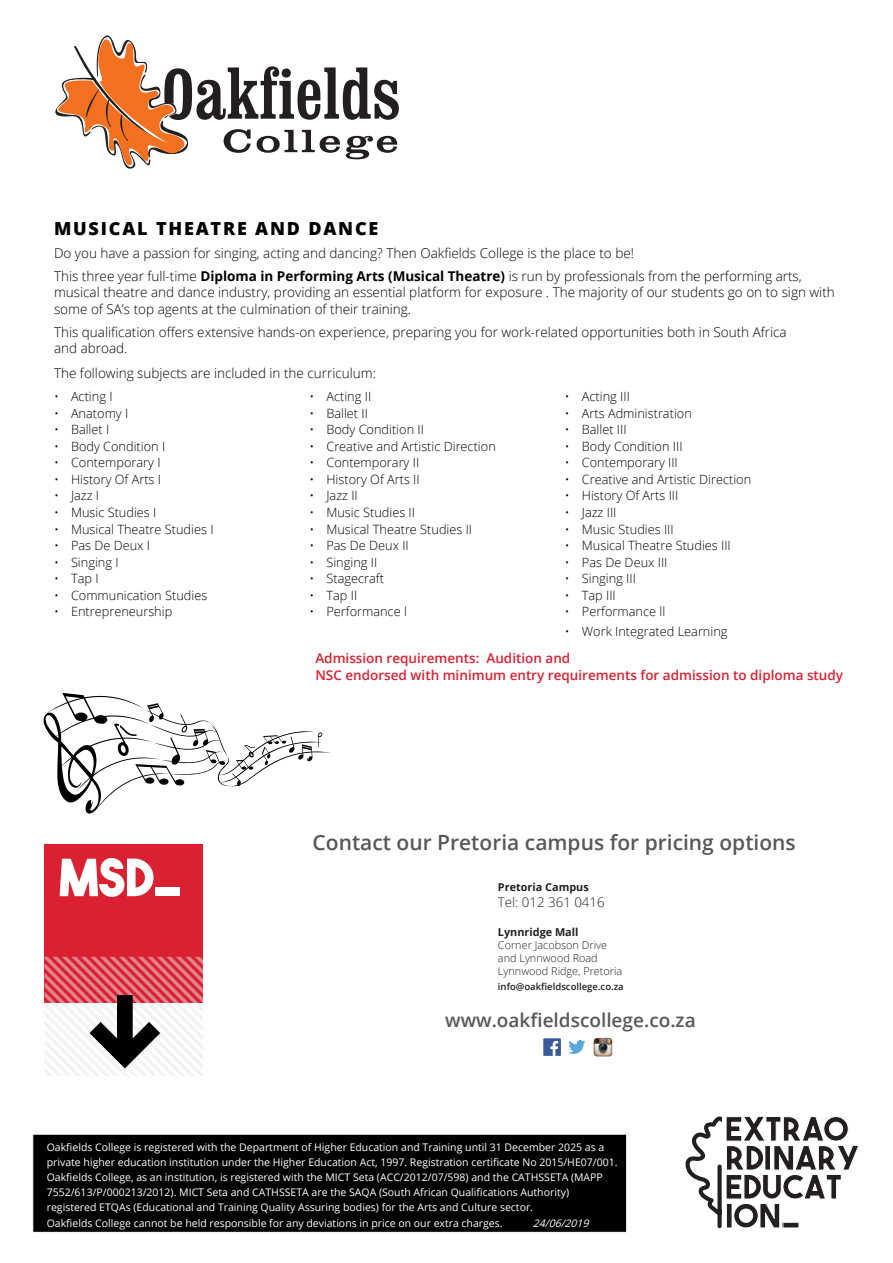
<style>
.page{position:relative;width:893px;height:1263px;background:#fff}
.page>*{position:absolute;margin:0;border:0;box-sizing:border-box;transform-origin:0 0}
.t1{font:51px "The Bold Font";color:#fff}
.t2{font:600 21px "Open Sans";color:#57585a}
.t3{font:600 19.05px "Open Sans";color:#57585a}
.t4{font:800 18px "Open Sans";letter-spacing:.1em;color:#000}
.t5{font:300 13.5px/16.5px "Open Sans";color:#000}
.t6{font:600 13.5px/17px "Open Sans";color:#da2031}
.t7{font:300 13.35px "Open Sans";color:#231f20}
.t8{font:300 12.75px "Open Sans";color:#000}
.t9{font:300 10.8px/13px "Open Sans";color:#231f20}
.t10{font:700 10.8px "Open Sans";color:#231f20}
.t11{font:10.5px/15px "Open Sans";color:#fff}
.t12{font:italic 10.5px "Open Sans";color:#fff}
.t13{font:600 9.45px "Open Sans";color:#231f20}
.s1{font-weight:700}
</style>
<div class="page">
<svg style="left:43px;top:692px;width:288px;height:122px"></svg>
<div style="left:45px;top:844px;width:158px;height:158px;background:#da2031"></div>
<svg style="left:45px;top:957px;width:158px;height:119px"></svg>
<svg style="left:55px;top:35px;width:344px;height:134px"></svg>
<svg style="left:685px;top:1116px;width:173px;height:112px"></svg>
<div style="left:717px;top:1164px;width:5px;height:64px;background:#231f20;border-radius:2px"></div>
<div style="left:33px;top:1134px;width:594px;height:98px;background:#000"></div>
<div style="left:543px;top:1038px;width:18px;height:18px;background:#3b5a9a"></div>
<svg style="left:550px;top:1041px;width:8px;height:15px"></svg>
<svg style="left:568px;top:1040px;width:17px;height:14px"></svg>
<img style="left:593px;top:1037px;width:20px;height:20px">
<h3 class="t4" style="left:54px;top:215px;width:326px">MUSICAL THEATRE AND DANCE</h3>
<p class="t5" style="left:54px;top:241px;width:749px;line-height:23px">Do you have a passion for singing, acting and dancing? Then Oakfields College is the place to be!<br>This three year full-time <span class="s1">Diploma in Performing Arts (Musical Theatre)</span> is run by professionals from the performing arts,</p>
<p class="t5" style="left:54px;top:284px;width:782px">musical theatre and dance industry, providing an essential platform for exposure . The majority of our students go on to sign with some of SA’s top agents at the culmination of their training.</p>
<p class="t5" style="left:54px;top:323px;width:734px">This qualification offers extensive hands-on experience, preparing you for work-related opportunities both in South Africa and abroad.</p>
<p class="t5" style="left:54px;top:364px;width:323px">The following subjects are included in the curriculum:</p>
<p class="t8" style="left:54px;top:388px;width:60px">• Acting I</p>
<p class="t8" style="left:54px;top:404px;width:76px">• Anatomy I</p>
<p class="t8" style="left:54px;top:421px;width:57px">• Ballet I</p>
<p class="t8" style="left:54px;top:437px;width:113px">• Body Condition I</p>
<p class="t8" style="left:54px;top:454px;width:108px">• Contemporary I</p>
<p class="t8" style="left:54px;top:470px;width:109px">• History Of Arts I</p>
<p class="t8" style="left:54px;top:487px;width:47px">• Jazz I</p>
<p class="t8" style="left:54px;top:504px;width:104px">• Music Studies I</p>
<p class="t8" style="left:54px;top:520px;width:161px">• Musical Theatre Studies I</p>
<p class="t8" style="left:54px;top:537px;width:98px">• Pas De Deux I</p>
<p class="t8" style="left:54px;top:553px;width:66px">• Singing I</p>
<p class="t8" style="left:54px;top:570px;width:46px">• Tap I</p>
<p class="t8" style="left:54px;top:586px;width:155px">• Communication Studies</p>
<p class="t8" style="left:54px;top:603px;width:120px">• Entrepreneurship</p>
<p class="t8" style="left:565px;top:388px;width:67px">• Acting III</p>
<p class="t8" style="left:565px;top:404px;width:129px">• Arts Administration</p>
<p class="t8" style="left:565px;top:421px;width:63px">• Ballet III</p>
<p class="t8" style="left:565px;top:437px;width:119px">• Body Condition III</p>
<p class="t8" style="left:565px;top:454px;width:114px">• Contemporary III</p>
<p class="t8" style="left:565px;top:470px;width:188px">• Creative and Artistic Direction</p>
<p class="t8" style="left:565px;top:487px;width:115px">• History Of Arts III</p>
<p class="t8" style="left:565px;top:504px;width:53px">• Jazz III</p>
<p class="t8" style="left:565px;top:520px;width:110px">• Music Studies III</p>
<p class="t8" style="left:565px;top:537px;width:167px">• Musical Theatre Studies III</p>
<p class="t8" style="left:565px;top:553px;width:104px">• Pas De Deux III</p>
<p class="t8" style="left:565px;top:570px;width:73px">• Singing III</p>
<p class="t8" style="left:565px;top:586px;width:52px">• Tap III</p>
<p class="t8" style="left:565px;top:603px;width:102px">• Performance ll</p>
<p class="t8" style="left:565px;top:622px;width:164px">• Work Integrated Learning</p>
<p class="t6" style="left:315px;top:649px;width:529px">Admission requirements: Audition and<br>NSC endorsed with minimum entry requirements for admission to diploma study</p>
<p class="t8" style="left:309px;top:388px;width:63px">• Acting II</p>
<p class="t8" style="left:309px;top:404px;width:60px">• Ballet II</p>
<p class="t8" style="left:309px;top:421px;width:116px">• Body Condition II</p>
<p class="t8" style="left:309px;top:437px;width:188px">• Creative and Artistic Direction</p>
<p class="t8" style="left:309px;top:454px;width:111px">• Contemporary II</p>
<p class="t8" style="left:309px;top:470px;width:112px">• History Of Arts II</p>
<p class="t8" style="left:309px;top:487px;width:50px">• Jazz II</p>
<p class="t8" style="left:309px;top:504px;width:107px">• Music Studies II</p>
<p class="t8" style="left:309px;top:520px;width:164px">• Musical Theatre Studies II</p>
<p class="t8" style="left:309px;top:537px;width:101px">• Pas De Deux II</p>
<p class="t8" style="left:309px;top:553px;width:69px">• Singing II</p>
<p class="t8" style="left:309px;top:570px;width:76px">• Stagecraft</p>
<p class="t8" style="left:309px;top:586px;width:49px">• Tap II</p>
<p class="t8" style="left:309px;top:603px;width:99px">• Performance l</p>
<h1 class="t1" style="left:60px;top:845px;width:125px">MSD_</h1>
<h2 class="t2" style="left:313px;top:828px;width:485px">Contact our Pretoria campus for pricing options</h2>
<p class="t10" style="left:498px;top:879px;width:92px">Pretoria Campus</p>
<p class="t7" style="left:498px;top:893px;width:108px">Tel: 012 361 0416</p>
<p class="t10" style="left:498px;top:924px;width:82px">Lynnridge Mall</p>
<p class="t9" style="left:498px;top:938px;width:126px">Corner Jacobson Drive and Lynnwood Road<br>Lynnwood Ridge, Pretoria</p>
<p class="t13" style="left:498px;top:980px;width:127px">info@oakfieldscollege.co.za</p>
<h3 class="t3" style="left:445px;top:1007px;width:252px">www.oakfieldscollege.co.za</h3>
<p class="t11" style="left:47px;top:1139px;width:572px">Oakfields College is registered with the Department of Higher Education and Training until 31 December 2025 as a private higher education institution under the Higher Education Act, 1997. Registration certificate No 2015/HE07/001.<br>Oakfields College, as an institution, is registered with the MICT Seta (ACC/2012/07/598) and the CATHSSETA (MAPP 7552/613/P/000213/2012). MICT Seta and CATHSSETA are the SAQA (South African Qualifications Authority) registered ETQAs (Educational and Training Quality Assuring bodies) for the Arts and Culture sector.</p>
<p class="t11" style="left:47px;top:1216px;width:457px">Oakfields College cannot be held responsible for any deviations in price on our extra charges.</p>
<p class="t12" style="left:533px;top:1216px;width:61px">24/06/2019</p>
</div>
